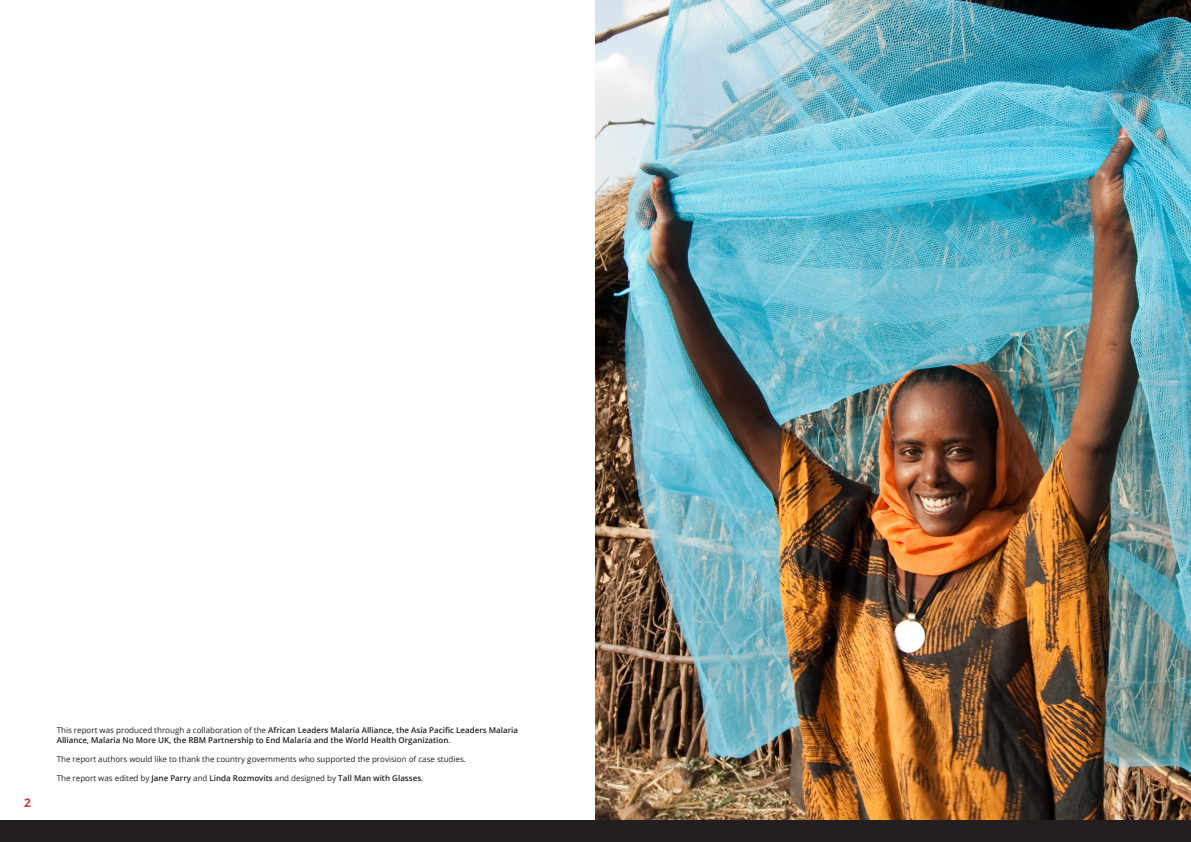
<style>
.page{position:relative;width:1191px;height:842px;background:#fff}
.page>*{position:absolute;margin:0;border:0;box-sizing:border-box;transform-origin:0 0}
.t1{font:700 12px "Open Sans";color:#ce3c3d}
.t2{font:600 8px/9.6px "Open Sans";color:#231f20}
.t3{font:8px "Open Sans";color:#231f20}
.s1{font-weight:400}
</style>
<div class="page">
<img style="left:595px;top:0;width:596px;height:821px">
<div style="left:0;top:821px;width:1191px;height:21px;background:#231f20"></div>
<h1 class="t1" style="left:24px;top:794px;width:8px">2</h1>
<p class="t2" style="left:57px;top:725px;width:463px"><span class="s1">This report was produced through a collaboration of the</span> African Leaders Malaria Alliance, the Asia Pacific Leaders Malaria<br>Alliance, Malaria No More UK, the RBM Partnership to End Malaria and the World Health Organization<span class="s1">.</span></p>
<p class="t3" style="left:57px;top:753px;width:411px">The report authors would like to thank the country governments who supported the provision of case studies.</p>
<p class="t2" style="left:57px;top:773px;width:368px"><span class="s1">The report was edited by</span> Jane Parry <span class="s1">and</span> Linda Rozmovits <span class="s1">and designed by</span> Tall Man with Glasses<span class="s1">.</span></p>
</div>
